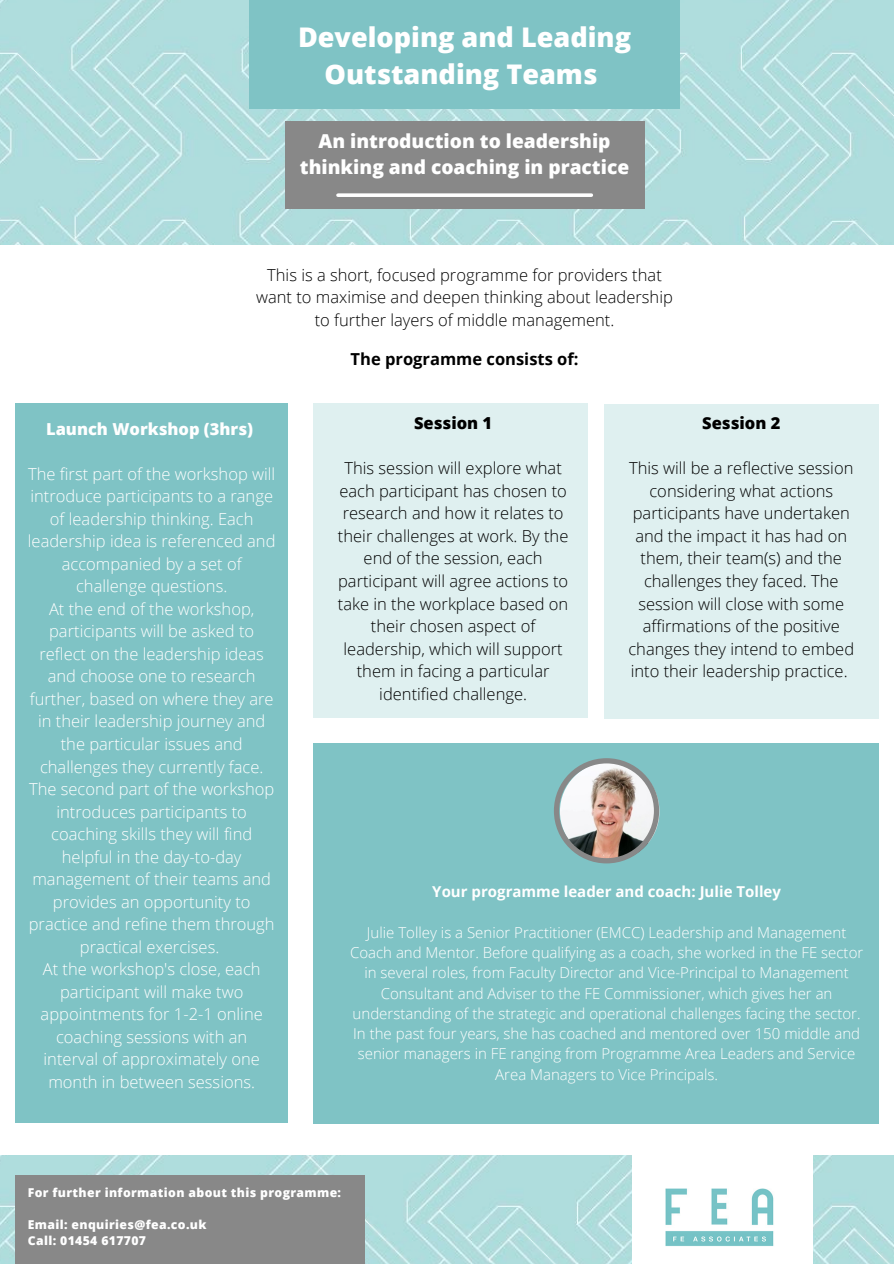
<style>
.page{position:relative;width:894px;height:1264px;background:#fff}
.page>*{position:absolute;margin:0;border:0;box-sizing:border-box;transform-origin:0 0}
.t1{font:800 27px/37.2px "Open Sans";color:#fff;text-align:center}
.t2{font:800 19.2px/25.8px "Open Sans";color:#fff;text-align:center}
.t3{font:300 16.5px/22.5px "Open Sans";color:#fff;text-align:center}
.t4{font:300 16.5px/22.5px "Open Sans";color:#000;text-align:center}
.t5{font:700 16.5px "Open Sans";color:#000}
.t6{font:800 16.5px "Open Sans";color:#fff}
.t7{font:800 16.5px "Open Sans";color:#000}
.t8{font:300 15px/20.2px "Open Sans";color:#fff;text-align:center}
.t9{font:700 15px "Open Sans";color:#fff}
.t10{font:800 12.15px "Open Sans";letter-spacing:.03em;color:#fff}
</style>
<div class="page">
<img style="left:0;top:0;width:893px;height:244px">
<div style="left:285px;top:121px;width:359px;height:88px;background:#888"></div>
<svg style="left:338px;top:193px;width:253px;height:4px"></svg>
<div style="left:249px;top:0;width:430px;height:108px;background:#7fc3c5"></div>
<img style="left:0;top:1155px;width:893px;height:108px">
<div style="left:312px;top:742px;width:566px;height:381px;background:#7fc3c5"></div>
<div style="left:16px;top:403px;width:272px;height:720px;background:#7fc3c5"></div>
<div style="left:312px;top:403px;width:275px;height:314px;background:#dff0f0"></div>
<div style="left:603px;top:404px;width:275px;height:314px;background:#dff0f0"></div>
<img style="left:554px;top:758px;width:105px;height:105px">
<div style="left:631px;top:1155px;width:166px;height:108px;background:#fff"></div>
<div style="left:16px;top:1175px;width:349px;height:88px;background:#888"></div>
<div style="left:670px;top:1137px;width:142px;height:126px;background:#fff"></div>
<img style="left:665px;top:1188px;width:109px;height:58px">
<p class="t1" style="left:298px;top:18px;width:334px">Developing and Leading<br>Outstanding Teams</p>
<p class="t2" style="left:300px;top:128px;width:330px">An introduction to leadership thinking and coaching in practice</p>
<p class="t4" style="left:256px;top:263px;width:418px">This is a short, focused programme for providers that want to maximise and deepen thinking about leadership to further layers of middle management.</p>
<p class="t5" style="left:350px;top:347px;width:229px">The programme consists of:</p>
<p class="t6" style="left:46px;top:417px;width:208px">Launch Workshop (3hrs)</p>
<p class="t3" style="left:28px;top:462px;width:249px">The first part of the workshop will introduce participants to a range of leadership thinking. Each leadership idea is referenced and accompanied by a set of challenge questions.</p>
<p class="t3" style="left:30px;top:597px;width:245px">At the end of the workshop, participants will be asked to reflect on the leadership ideas and choose one to research further, based on where they are in their leadership journey and the particular issues and challenges they currently face.</p>
<p class="t3" style="left:29px;top:777px;width:247px">The second part of the workshop introduces participants to coaching skills they will find helpful in the day-to-day management of their teams and provides an opportunity to practice and refine them through practical exercises.</p>
<p class="t3" style="left:41px;top:957px;width:224px">At the workshop's close, each participant will make two appointments for 1-2-1 online coaching sessions with an interval of approximately one month in between sessions.</p>
<p class="t7" style="left:414px;top:411px;width:80px">Session 1</p>
<p class="t4" style="left:338px;top:456px;width:232px">This session will explore what each participant has chosen to research and how it relates to their challenges at work. By the end of the session, each participant will agree actions to take in the workplace based on their chosen aspect of leadership, which will support them in facing a particular identified challenge.</p>
<p class="t7" style="left:702px;top:411px;width:80px">Session 2</p>
<p class="t4" style="left:628px;top:456px;width:227px">This will be a reflective session considering what actions participants have undertaken and the impact it has had on them, their team(s) and the challenges they faced. The session will close with some affirmations of the positive changes they intend to embed into their leadership practice.</p>
<p class="t9" style="left:432px;top:881px;width:350px">Your programme leader and coach: Julie Tolley</p>
<p class="t8" style="left:350px;top:921px;width:514px">Julie Tolley is a Senior Practitioner (EMCC) Leadership and Management Coach and Mentor. Before qualifying as a coach, she worked in the FE sector in several roles, from Faculty Director and Vice-Principal to Management Consultant and Adviser to the FE Commissioner, which gives her an understanding of the strategic and operational challenges facing the sector.<br>In the past four years, she has coached and mentored over 150 middle and senior managers in FE ranging from Programme Area Leaders and Service Area Managers to Vice Principals.</p>
<p class="t10" style="left:28px;top:1183px;width:315px">For further information about this programme:</p>
<p class="t10" style="left:28px;top:1216px;width:180px">Email: enquiries@fea.co.uk</p>
<p class="t10" style="left:28px;top:1232px;width:120px">Call: 01454 617707</p>
</div>
